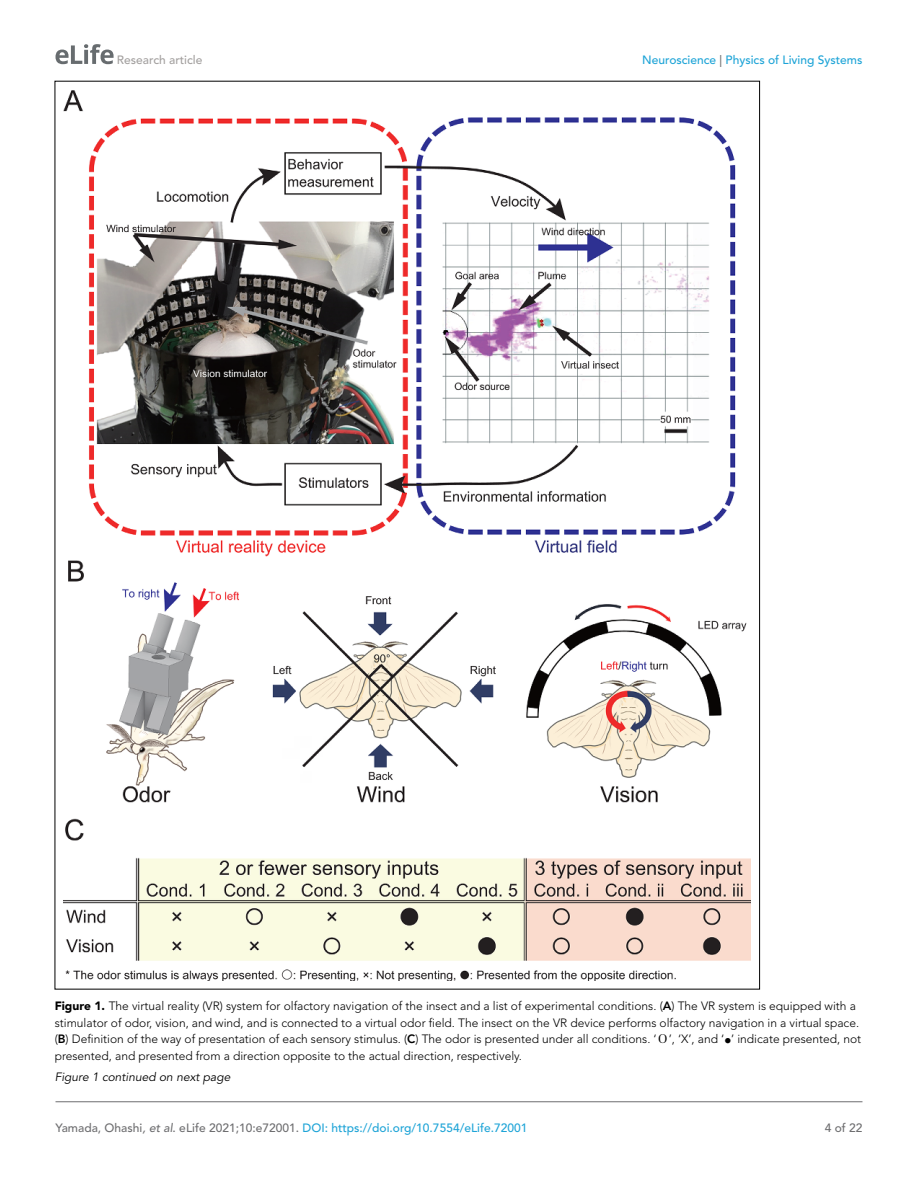
<style>
.page{position:relative;width:918px;height:1188px;background:#fff}
.page>*{position:absolute;margin:0;border:0;box-sizing:border-box;transform-origin:0 0}
.t1{font:300 12px/16.5px "Avenir LT Std";color:#000}
.t2{font:500 12px "Avenir LT Std";color:#1ea4d7}
.t3{font:italic 12px "Avenir LT Std";color:#000}
.t4{font:500 12px "Avenir LT Std";color:#a3a09f}
.t5{font:500 12px "Avenir LT Std";color:#6e6e70}
.s1{color:#6e6e70}
.s2{font-weight:900}
.s3{font-weight:800}
.s4{font-family:"MS Mincho";font-weight:400}
.s5{font-family:"CMSY9";font-weight:400;font-size:13.5px}
.s6{font-style:italic;color:#6e6e70}
</style>
<div class="page">
<svg style="left:56px;top:44px;width:58px;height:20px"></svg>
<hr style="left:56px;top:1101px;width:806px;height:1px;background:#6e6e70">
<img style="left:64px;top:90px;width:687px;height:890px">
<p class="t4" style="left:117px;top:53px;width:87px">Research article</p>
<p class="t2" style="left:642px;top:53px;width:222px">Neuroscience <span class="s1">|</span> Physics of Living Systems</p>
<p class="t1" style="left:55px;top:998px;width:808px"><span class="s2">Figure 1.</span> The virtual reality (VR) system for olfactory navigation of the insect and a list of experimental conditions. (<span class="s3">A</span>) The VR system is equipped with a stimulator of odor, vision, and wind, and is connected to a virtual odor field. The insect on the VR device performs olfactory navigation in a virtual space. (<span class="s3">B</span>) Definition of the way of presentation of each sensory stimulus. (<span class="s3">C</span>) The odor is presented under all conditions. ‘<span class="s4">Ο</span>’, ‘X’, and ‘<span class="s5">•</span>’ indicate presented, not presented, and presented from a direction opposite to the actual direction, respectively.</p>
<p class="t3" style="left:55px;top:1070px;width:177px">Figure 1 continued on next page</p>
<p class="t2" style="left:56px;top:1121px;width:473px"><span class="s1">Yamada, Ohashi</span><span class="s6">, et al</span><span class="s1">. eLife 2021;10:e72001.</span> DOI: https://doi.org/10.7554/eLife.72001</p>
<p class="t5" style="left:825px;top:1121px;width:39px">4 of 22</p>
</div>
